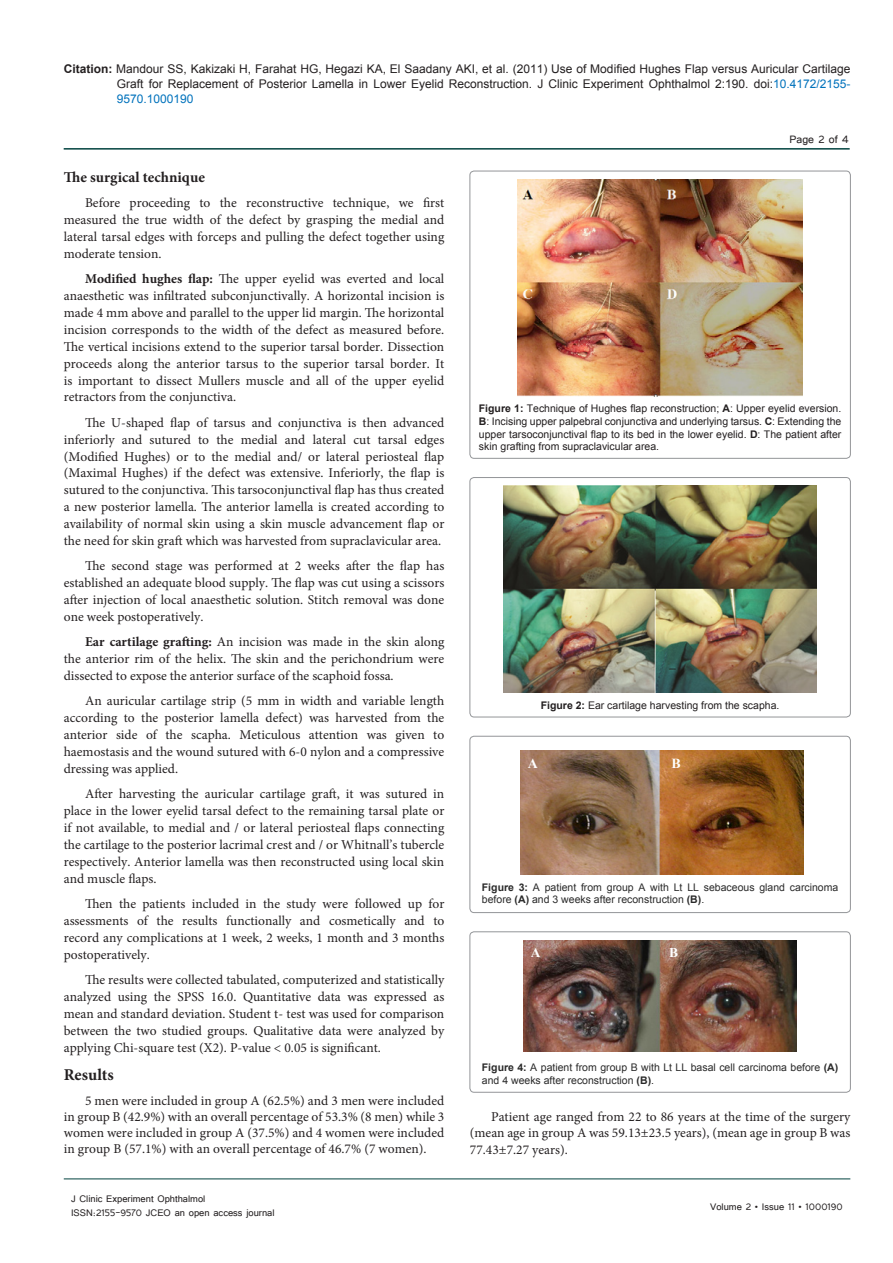
<style>
.page{position:relative;width:893px;height:1263px;background:#fff}
.page>*{position:absolute;margin:0;border:0;box-sizing:border-box;transform-origin:0 0}
.t1{font:700 16.5px "Minion Pro";color:#231f20}
.t2{font:700 15px "Minion Pro";color:#231f20}
.t3{font:700 13.8px "Times New Roman";color:#fff}
.t4{font:13.5px/16.8px "Minion Pro";color:#231f20;text-align:justify}
.t5{font:13.5px "Tunga";color:#231f20}
.t6{font:700 13.35px "Times New Roman";color:#fff}
.t7{font:12px/15px "Arial";color:#231f20;text-align:justify}
.t8{font:12px "Tunga";color:#231f20}
.t9{font:10.5px/12.6px "Arial";color:#231f20;text-align:justify}
.t10{font:10.5px/12.6px "Arial";color:#2a2a2a}
.s1{font-weight:700}
.s2{color:#0072bc}
</style>
<div class="page">
<hr style="left:64px;top:148px;width:786px;height:2px;background:#02433f">
<hr style="left:64px;top:1179px;width:786px;height:1px;background:#02433f">
<div style="left:470px;top:171px;width:380px;height:287px;border:1px solid #939598;border-radius:4px"></div>
<img style="left:517px;top:179px;width:286px;height:217px">
<div style="left:470px;top:477px;width:380px;height:240px;border:1px solid #939598;border-radius:4px"></div>
<img style="left:504px;top:486px;width:312px;height:207px">
<div style="left:470px;top:736px;width:380px;height:177px;border:1px solid #939598;border-radius:4px"></div>
<img style="left:521px;top:750px;width:282px;height:124px">
<div style="left:470px;top:932px;width:380px;height:160px;border:1px solid #939598;border-radius:4px"></div>
<img style="left:524px;top:940px;width:272px;height:112px">
<p class="t7" style="left:117px;top:61px;width:735px;text-indent:-53px"><span class="s1">Citation:</span> Mandour SS, Kakizaki H, Farahat HG, Hegazi KA, El Saadany AKI, et al. (2011) Use of Modified Hughes Flap versus Auricular Cartilage Graft for Replacement of Posterior Lamella in Lower Eyelid Reconstruction. J Clinic Experiment Ophthalmol 2:190. doi:<span class="s2">10.4172/2155- 9570.1000190</span></p>
<p class="t5" style="left:790px;top:131px;width:61px">Page 2 of 4</p>
<p class="t2" style="left:64px;top:167px;width:143px">The surgical technique</p>
<p class="t4" style="left:64px;top:195px;width:382px;text-indent:21px">Before proceeding to the reconstructive technique, we first measured the true width of the defect by grasping the medial and lateral tarsal edges with forceps and pulling the defect together using moderate tension.</p>
<p class="t4" style="left:64px;top:271px;width:382px;text-indent:21px"><span class="s1">Modified hughes flap:</span> The upper eyelid was everted and local anaesthetic was infiltrated subconjunctivally. A horizontal incision is made 4 mm above and parallel to the upper lid margin. The horizontal incision corresponds to the width of the defect as measured before.<br>The vertical incisions extend to the superior tarsal border. Dissection proceeds along the anterior tarsus to the superior tarsal border. It is important to dissect Mullers muscle and all of the upper eyelid retractors from the conjunctiva.</p>
<p class="t4" style="left:64px;top:414px;width:382px;text-indent:21px">The U-shaped flap of tarsus and conjunctiva is then advanced inferiorly and sutured to the medial and lateral cut tarsal edges (Modified Hughes) or to the medial and/ or lateral periosteal flap (Maximal Hughes) if the defect was extensive. Inferiorly, the flap is sutured to the conjunctiva. This tarsoconjunctival flap has thus created a new posterior lamella. The anterior lamella is created according to availability of normal skin using a skin muscle advancement flap or the need for skin graft which was harvested from supraclavicular area.</p>
<p class="t4" style="left:64px;top:558px;width:382px;text-indent:21px">The second stage was performed at 2 weeks after the flap has established an adequate blood supply. The flap was cut using a scissors after injection of local anaesthetic solution. Stitch removal was done one week postoperatively.</p>
<p class="t4" style="left:64px;top:634px;width:382px;text-indent:21px"><span class="s1">Ear cartilage grafting:</span> An incision was made in the skin along the anterior rim of the helix. The skin and the perichondrium were dissected to expose the anterior surface of the scaphoid fossa.</p>
<p class="t4" style="left:64px;top:693px;width:382px;text-indent:21px">An auricular cartilage strip (5 mm in width and variable length according to the posterior lamella defect) was harvested from the anterior side of the scapha. Meticulous attention was given to haemostasis and the wound sutured with 6-0 nylon and a compressive dressing was applied.</p>
<p class="t4" style="left:64px;top:786px;width:382px;text-indent:21px">After harvesting the auricular cartilage graft, it was sutured in place in the lower eyelid tarsal defect to the remaining tarsal plate or if not available, to medial and / or lateral periosteal flaps connecting the cartilage to the posterior lacrimal crest and / or Whitnall’s tubercle respectively. Anterior lamella was then reconstructed using local skin and muscle flaps.</p>
<p class="t4" style="left:64px;top:895px;width:382px;text-indent:21px">Then the patients included in the study were followed up for assessments of the results functionally and cosmetically and to record any complications at 1 week, 2 weeks, 1 month and 3 months postoperatively.</p>
<p class="t4" style="left:64px;top:971px;width:382px;text-indent:21px">The results were collected tabulated, computerized and statistically analyzed using the SPSS 16.0. Quantitative data was expressed as mean and standard deviation. Student t- test was used for comparison between the two studied groups. Qualitative data were analyzed by applying Chi-square test (X2). P-value &lt; 0.05 is significant.</p>
<p class="t1" style="left:64px;top:1063px;width:52px">Results</p>
<p class="t4" style="left:64px;top:1092px;width:382px;line-height:16.2px;text-indent:21px">5 men were included in group A (62.5%) and 3 men were included in group B (42.9%) with an overall percentage of 53.3% (8 men) while 3 women were included in group A (37.5%) and 4 women were included in group B (57.1%) with an overall percentage of 46.7% (7 women).</p>
<p class="t8" style="left:71px;top:1190px;width:136px">J Clinic Experiment Ophthalmol</p>
<p class="t8" style="left:71px;top:1205px;width:205px">ISSN:2155-9570 JCEO an open access journal</p>
<p class="t9" style="left:479px;top:402px;width:364px"><span class="s1">Figure 1:</span> Technique of Hughes flap reconstruction; <span class="s1">A</span>: Upper eyelid eversion.<br><span class="s1">B</span>: Incising upper palpebral conjunctiva and underlying tarsus. <span class="s1">C</span>: Extending the upper tarsoconjunctival flap to its bed in the lower eyelid. <span class="s1">D</span>: The patient after skin grafting from supraclavicular area.</p>
<p class="t9" style="left:541px;top:699px;width:240px"><span class="s1">Figure 2:</span> Ear cartilage harvesting from the scapha.</p>
<p class="t3" style="left:528px;top:754px;width:12px">A</p>
<p class="t3" style="left:671px;top:754px;width:11px">B</p>
<p class="t10" style="left:482px;top:881px;width:358px"><span class="s1">Figure 3:</span> A patient from group A with Lt LL sebaceous gland carcinoma before <span class="s1">(A)</span> and 3 weeks after reconstruction <span class="s1">(B)</span>.</p>
<p class="t6" style="left:531px;top:943px;width:11px">A</p>
<p class="t6" style="left:669px;top:943px;width:10px">B</p>
<p class="t10" style="left:482px;top:1061px;width:358px"><span class="s1">Figure 4:</span> A patient from group B with Lt LL basal cell carcinoma before <span class="s1">(A) </span>and 4 weeks after reconstruction <span class="s1">(B)</span>.</p>
<p class="t4" style="left:470px;top:1109px;width:382px;line-height:16.2px;text-indent:21px">Patient age ranged from 22 to 86 years at the time of the surgery (mean age in group A was 59.13±23.5 years), (mean age in group B was 77.43±7.27 years).</p>
<p class="t8" style="left:710px;top:1199px;width:134px">Volume 2 • Issue 11 • 1000190</p>
</div>
